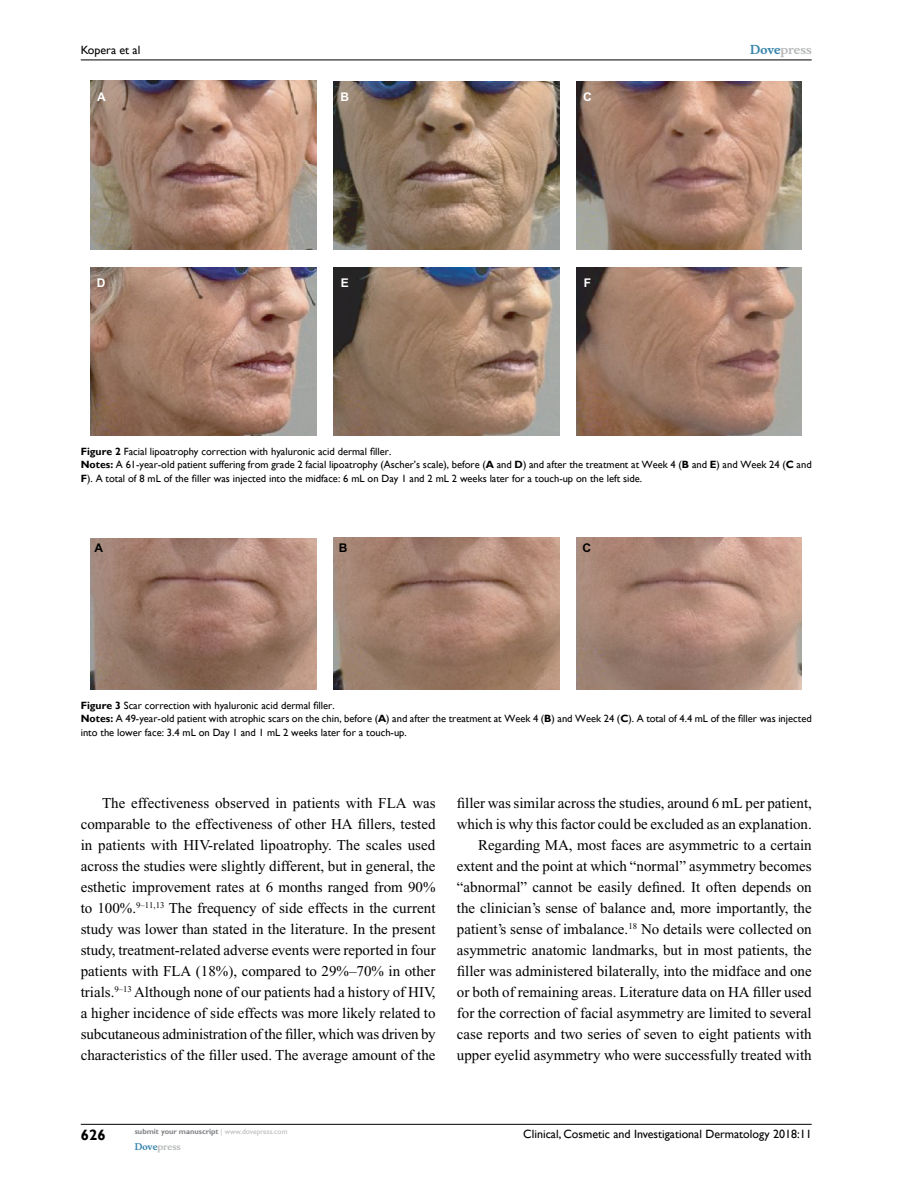
<style>
.page{position:relative;width:918px;height:1188px;background:#fff}
.page>*{position:absolute;margin:0;border:0;box-sizing:border-box;transform-origin:0 0}
.t1{font:15px/21px "Times New Roman";color:#000;text-align:justify}
.t2{font:700 15px "Gill Sans";color:#000}
.t3{font:12px "Gill Sans";color:#000}
.t4{font:700 12px "Musee";color:#b8babc}
.t5{font:700 12px "Arial";color:#fff}
.t6{font:700 12px "Arial";color:#000}
.t7{font:10.5px/13.5px "Gill Sans";color:#000}
.t8{font:700 9px "Musee";color:#b8babc}
.t9{font:700 7.5px "Gill Sans";color:#808285}
.s1{color:#3785ad}
.s2{font-weight:700}
.s3{font-weight:400;color:#b8babc}
</style>
<div class="page">
<hr style="left:81px;top:1124px;width:731px;height:1px;background:#000">
<hr style="left:81px;top:60px;width:731px;height:1px;background:#000">
<img style="left:91px;top:539px;width:225px;height:150px">
<img style="left:334px;top:537px;width:225px;height:152px">
<img style="left:576px;top:537px;width:226px;height:152px">
<img style="left:91px;top:81px;width:225px;height:168px">
<img style="left:333px;top:82px;width:226px;height:167px">
<img style="left:576px;top:81px;width:226px;height:168px">
<img style="left:91px;top:268px;width:225px;height:168px">
<img style="left:334px;top:267px;width:225px;height:169px">
<img style="left:576px;top:267px;width:226px;height:169px">
<p class="t3" style="left:81px;top:43px;width:61px">Kopera et al</p>
<p class="t5" style="left:97px;top:88px;width:10px">A</p>
<p class="t5" style="left:341px;top:88px;width:10px">B</p>
<p class="t5" style="left:583px;top:88px;width:10px">C</p>
<p class="t5" style="left:97px;top:274px;width:10px">D</p>
<p class="t5" style="left:341px;top:274px;width:10px">E</p>
<p class="t5" style="left:584px;top:274px;width:9px">F</p>
<p class="t4" style="left:750px;top:43px;width:63px"><span class="s1">Dove</span>press</p>
<p class="t7" style="left:81px;top:445px;width:732px"><span class="s2">Figure 2</span> Facial lipoatrophy correction with hyaluronic acid dermal filler.<br><span class="s2">Notes:</span> A 61-year-old patient suffering from grade 2 facial lipoatrophy (Ascher’s scale), before (<span class="s2">A</span> and <span class="s2">D</span>) and after the treatment at Week 4 (<span class="s2">B</span> and <span class="s2">E</span>) and Week 24 (<span class="s2">C</span> and<br><span class="s2">F</span>). A total of 8 mL of the filler was injected into the midface: 6 mL on Day 1 and 2 mL 2 weeks later for a touch-up on the left side.</p>
<p class="t6" style="left:94px;top:540px;width:10px">A</p>
<p class="t6" style="left:339px;top:540px;width:10px">B</p>
<p class="t6" style="left:583px;top:540px;width:10px">C</p>
<p class="t7" style="left:81px;top:698px;width:732px"><span class="s2">Figure 3</span> Scar correction with hyaluronic acid dermal filler.<br><span class="s2">Notes:</span> A 49-year-old patient with atrophic scars on the chin, before (<span class="s2">A</span>) and after the treatment at Week 4 (<span class="s2">B</span>) and Week 24 (<span class="s2">C</span>). A total of 4.4 mL of the filler was injected into the lower face: 3.4 mL on Day 1 and 1 mL 2 weeks later for a touch-up.</p>
<p class="t1" style="left:81px;top:792px;width:357px;text-indent:21px">The effectiveness observed in patients with FLA was comparable to the effectiveness of other HA fillers, tested in patients with HIV-related lipoatrophy. The scales used across the studies were slightly different, but in general, the esthetic improvement rates at 6 months ranged from 90% to 100%.<sup>9–11,13</sup> The frequency of side effects in the current study was lower than stated in the literature. In the present study, treatment-related adverse events were reported in four patients with FLA (18%), compared to 29%–70% in other trials.<sup>9–13</sup> Although none of our patients had a history of HIV, a higher incidence of side effects was more likely related to subcutaneous administration of the filler, which was driven by characteristics of the filler used. The average amount of the</p>
<p class="t1" style="left:457px;top:792px;width:357px;text-align:right">filler was similar across the studies, around 6 mL per patient, which is why this factor could be excluded as an explanation.<br>Regarding MA, most faces are asymmetric to a certain extent and the point at which “normal” asymmetry becomes “abnormal” cannot be easily defined. It often depends on the clinician’s sense of balance and, more importantly, the patient’s sense of imbalance.<sup>18</sup> No details were collected on asymmetric anatomic landmarks, but in most patients, the filler was administered bilaterally, into the midface and one or both of remaining areas. Literature data on HA filler used for the correction of facial asymmetry are limited to several case reports and two series of seven to eight patients with upper eyelid asymmetry who were successfully treated with</p>
<p class="t2" style="left:81px;top:1126px;width:26px">626</p>
<p class="t9" style="left:135px;top:1127px;width:154px">submit your manuscript <span class="s3">| www.dovepress.com</span></p>
<p class="t8" style="left:135px;top:1141px;width:48px"><span class="s1">Dove</span>press</p>
<p class="t3" style="left:523px;top:1127px;width:290px">Clinical, Cosmetic and Investigational Dermatology 2018:11</p>
</div>
